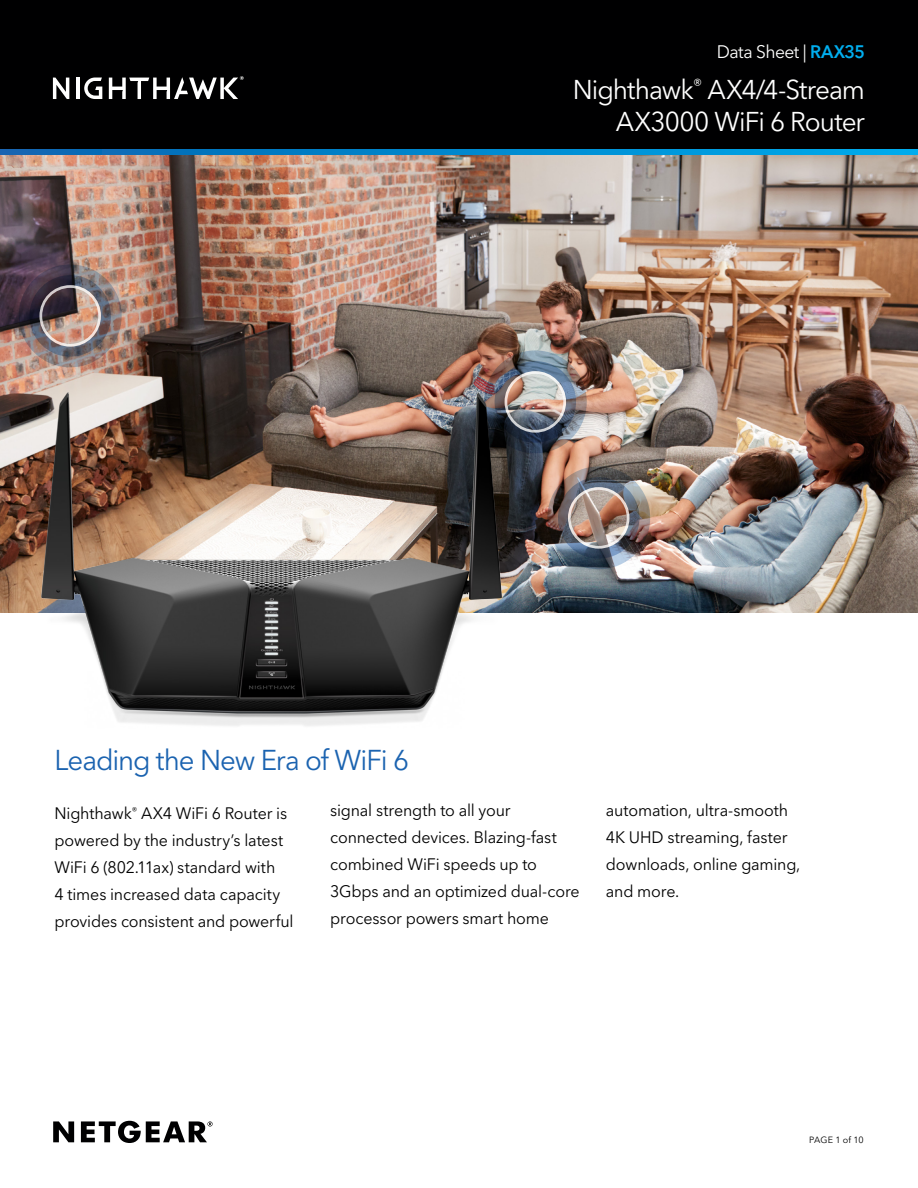
<style>
.page{position:relative;width:918px;height:1188px;background:#fff}
.page>*{position:absolute;margin:0;border:0;box-sizing:border-box;transform-origin:0 0}
.Front_Page_Subhead{font:28.5px "Avenir Next LT Pro";letter-spacing:-.04em;color:#1b63b0}
.t1{font:27px/31.5px "Avenir Next LT Pro";letter-spacing:-.035em;color:#fff;text-align:right}
.t2{font:18px "Avenir Next LT Pro";letter-spacing:-.03em;color:#fff}
.Front_Page_Body_Copy{font:16.5px/27px "Avenir Next LT Pro";letter-spacing:-.01em;color:#000001}
.t3{font:9px "Avenir Next LT Pro";letter-spacing:.005em;color:#000001}
.s1{font-weight:600;color:#00aeef}
</style>
<div class="page">
<div style="left:0;top:0;width:918px;height:156px;background:#000001"></div>
<svg style="left:53px;top:78px;width:16px;height:21px"></svg>
<hr style="left:76px;top:78px;width:3px;height:21px;background:#fff">
<svg style="left:84px;top:78px;width:18px;height:21px"></svg>
<svg style="left:109px;top:76px;width:135px;height:23px"></svg>
<svg style="left:0;top:149px;width:918px;height:7px;background:#1d8bc4"></svg>
<img style="left:0;top:156px;width:918px;height:456px">
<img style="left:547px;top:466px;width:103px;height:103px">
<div style="left:568px;top:487px;width:61px;height:62px;border:3px solid #fff;border-radius:50%"></div>
<img style="left:484px;top:350px;width:103px;height:103px">
<div style="left:505px;top:371px;width:61px;height:62px;border:3px solid #fff;border-radius:50%"></div>
<img style="left:19px;top:264px;width:103px;height:103px">
<div style="left:39px;top:285px;width:62px;height:62px;border:3px solid #fff;border-radius:50%"></div>
<svg style="left:53px;top:1121px;width:160px;height:22px"></svg>
<img style="left:41px;top:391px;width:461px;height:335px">
<p class="t2" style="left:717px;top:41px;width:150px">Data Sheet | <span class="s1">RAX35</span></p>
<h2 class="t1" style="left:573px;top:74px;width:294px">Nighthawk<sup>®</sup> AX4/4-Stream<br>AX3000 WiFi 6 Router</h2>
<p class="Front_Page_Subhead" style="left:55px;top:743px;width:356px">Leading the New Era of WiFi 6</p>
<p class="Front_Page_Body_Copy" style="left:55px;top:800px;width:241px">Nighthawk<sup>®</sup> AX4 WiFi 6 Router is powered by the industry’s latest<br>WiFi 6 (802.11ax) standard with<br>4 times increased data capacity provides consistent and powerful</p>
<p class="Front_Page_Body_Copy" style="left:330px;top:797px;width:251px">signal strength to all your connected devices. Blazing-fast combined WiFi speeds up to<br>3Gbps and an optimized dual-core processor powers smart home</p>
<p class="Front_Page_Body_Copy" style="left:606px;top:797px;width:196px">automation, ultra-smooth<br>4K UHD streaming, faster downloads, online gaming, and more.</p>
<p class="t3" style="left:809px;top:1134px;width:56px">PAGE 1 of 10</p>
</div>
